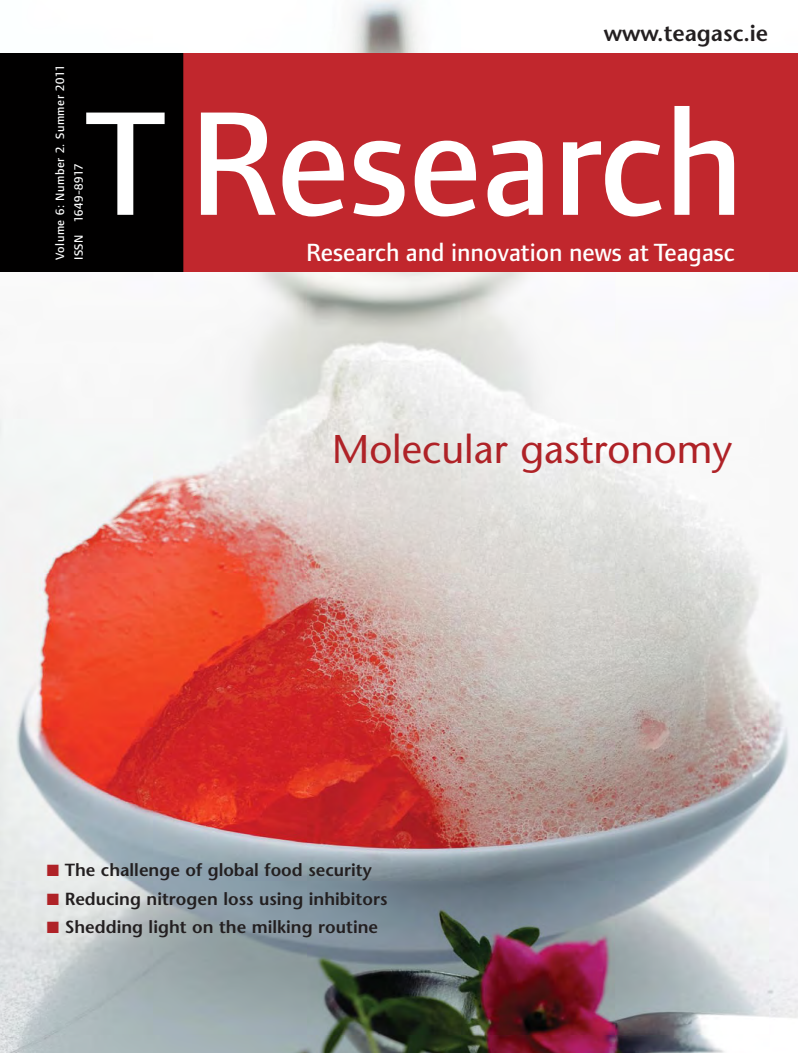
<style>
.page{position:relative;width:798px;height:1053px;background:#fff}
.page>*{position:absolute;margin:0;border:0;box-sizing:border-box;transform-origin:0 0}
.t1{font:40px "Stone Sans";color:#af2227}
.t2{font:500 25.75px "Foundry Form Sans";color:#fff}
.t3{font:600 22.5px "Stone Sans";color:#231f20}
.t4{font:600 17.5px "Stone Sans";color:#231f20}
.t5{font:500 12.5px "Foundry Form Sans";letter-spacing:.04em;color:#fff}
.s1{color:#af2227}
</style>
<div class="page">
<img style="left:0;top:271px;width:797px;height:781px">
<img style="left:350px;top:0;width:68px;height:53px">
<div style="left:0;top:53px;width:188px;height:218px;background:#010000"></div>
<div style="left:183px;top:53px;width:614px;height:218px;background:#c1272d"></div>
<svg style="left:86px;top:112px;width:78px;height:103px"></svg>
<svg style="left:201px;top:112px;width:74px;height:103px"></svg>
<svg style="left:282px;top:141px;width:62px;height:75px"></svg>
<svg style="left:353px;top:141px;width:51px;height:75px"></svg>
<svg style="left:414px;top:141px;width:62px;height:75px"></svg>
<svg style="left:487px;top:141px;width:55px;height:75px"></svg>
<svg style="left:563px;top:141px;width:98px;height:75px"></svg>
<svg style="left:674px;top:106px;width:59px;height:109px"></svg>
<p class="t5" style="left:55px;top:260px;width:197px;rotate:-90deg">Volume 6: Number 2. Summer 2011</p>
<p class="t5" style="left:74px;top:260px;width:98px;rotate:-90deg">ISSN 1649-8917</p>
<p class="t3" style="left:603px;top:25px;width:166px">www.teagasc.ie</p>
<h2 class="t2" style="left:306px;top:241px;width:430px">Research and innovation news at Teagasc</h2>
<h1 class="t1" style="left:332px;top:433px;width:401px">Molecular gastronomy</h1>
<p class="t4" style="left:47px;top:862px;width:326px"><span class="s1">■</span> The challenge of global food security</p>
<p class="t4" style="left:47px;top:891px;width:342px"><span class="s1">■</span> Reducing nitrogen loss using inhibitors</p>
<p class="t4" style="left:47px;top:920px;width:332px"><span class="s1">■</span> Shedding light on the milking routine</p>
</div>
